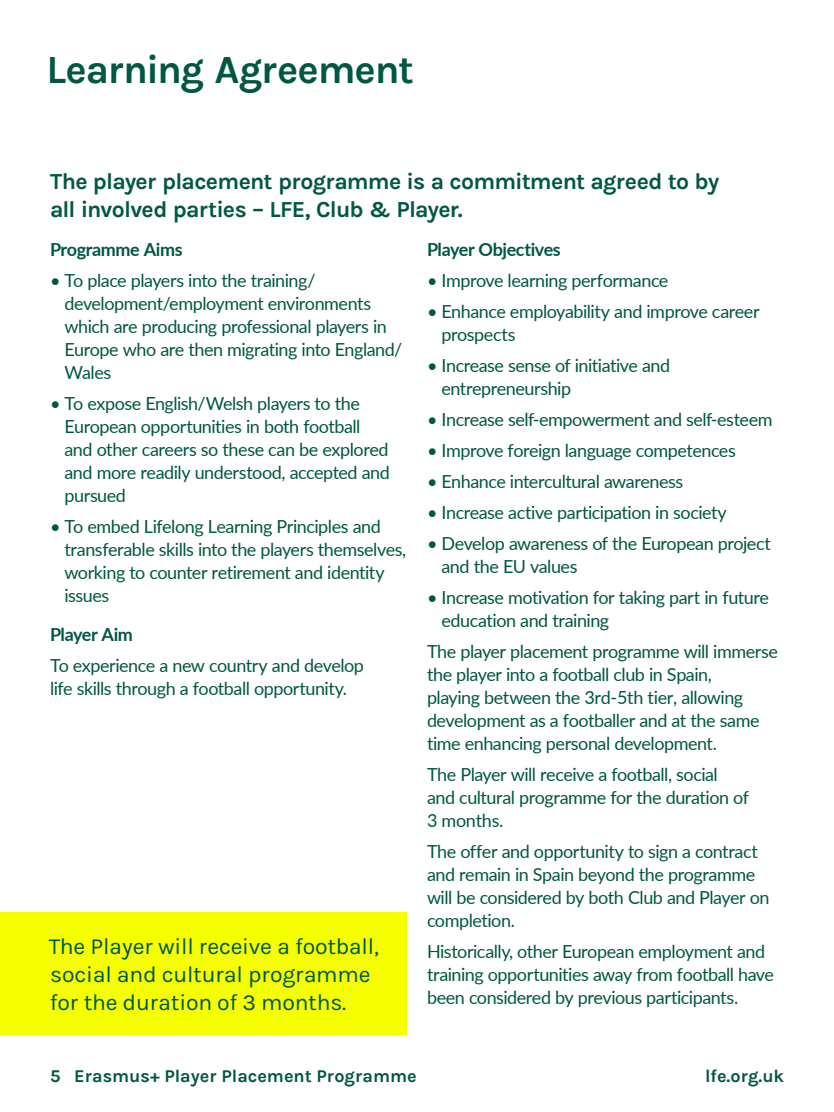
<style>
.page{position:relative;width:834px;height:1112px;background:#fff}
.page>*{position:absolute;margin:0;border:0;box-sizing:border-box;transform-origin:0 0}
.Page_Header{font:700 40px "Karla";letter-spacing:-.03em;color:#005743}
.Page_Header-2{font:700 23px/28px "Karla";letter-spacing:-.03em;color:#005743}
.t1{font:23px/28px "Karla";letter-spacing:-.01em;color:#005743}
.t2{font:18px/23px "Lato";letter-spacing:-.025em;color:#005743}
.t3{font:700 18px "Karla";color:#005743}
.t4{font:700 18px "Lato";letter-spacing:-.025em;color:#005743}
</style>
<div class="page">
<div style="left:0;top:912px;width:407px;height:123px;background:#f5ff00"></div>
<p class="Page_Header" style="left:46px;top:46px;width:369px">Learning Agreement</p>
<p class="Page_Header-2" style="left:50px;top:168px;width:671px">The player placement programme is a commitment agreed to by all involved parties – LFE, Club &amp; Player.</p>
<p class="t4" style="left:50px;top:236px;width:134px">Programme Aims</p>
<p class="t2" style="left:65px;top:268px;width:339px;text-indent:-15px">• To place players into the training/ development/employment environments which are producing professional players in Europe who are then migrating into England/ Wales</p>
<p class="t2" style="left:65px;top:391px;width:327px;text-indent:-15px">• To expose English/Welsh players to the European opportunities in both football and other careers so these can be explored and more readily understood, accepted and pursued</p>
<p class="t2" style="left:65px;top:514px;width:343px;text-indent:-15px">• To embed Lifelong Learning Principles and transferable skills into the players themselves, working to counter retirement and identity issues</p>
<p class="t4" style="left:50px;top:621px;width:84px">Player Aim</p>
<p class="t2" style="left:50px;top:653px;width:316px">To experience a new country and develop life skills through a football opportunity.</p>
<p class="t1" style="left:49px;top:932px;width:332px">The Player will receive a football, social and cultural programme for the duration of 3 months.</p>
<p class="t4" style="left:427px;top:236px;width:135px">Player Objectives</p>
<p class="t2" style="left:427px;top:268px;width:243px">• Improve learning performance</p>
<p class="t2" style="left:442px;top:299px;width:320px;text-indent:-15px">• Enhance employability and improve career prospects</p>
<p class="t2" style="left:442px;top:353px;width:230px;text-indent:-15px">• Increase sense of initiative and entrepreneurship</p>
<p class="t2" style="left:427px;top:407px;width:347px">• Increase self-empowerment and self-esteem</p>
<p class="t2" style="left:427px;top:438px;width:310px">• Improve foreign language competences</p>
<p class="t2" style="left:427px;top:469px;width:258px">• Enhance intercultural awareness</p>
<p class="t2" style="left:427px;top:500px;width:301px">• Increase active participation in society</p>
<p class="t2" style="left:442px;top:531px;width:331px;text-indent:-15px">• Develop awareness of the European project and the EU values</p>
<p class="t2" style="left:442px;top:585px;width:329px;text-indent:-15px">• Increase motivation for taking part in future education and training</p>
<p class="t2" style="left:427px;top:639px;width:352px">The player placement programme will immerse the player into a football club in Spain,<br>playing between the 3rd-5th tier, allowing development as a footballer and at the same time enhancing personal development.</p>
<p class="t2" style="left:427px;top:762px;width:324px">The Player will receive a football, social and cultural programme for the duration of<br>3 months.</p>
<p class="t2" style="left:427px;top:839px;width:344px">The offer and opportunity to sign a contract and remain in Spain beyond the programme will be considered by both Club and Player on completion.</p>
<p class="t2" style="left:427px;top:939px;width:348px">Historically, other European employment and training opportunities away from football have been considered by previous participants.</p>
<p class="t3" style="left:50px;top:1066px;width:368px">5 Erasmus+ Player Placement Programme</p>
<p class="t3" style="left:705px;top:1066px;width:80px">lfe.org.uk</p>
</div>
